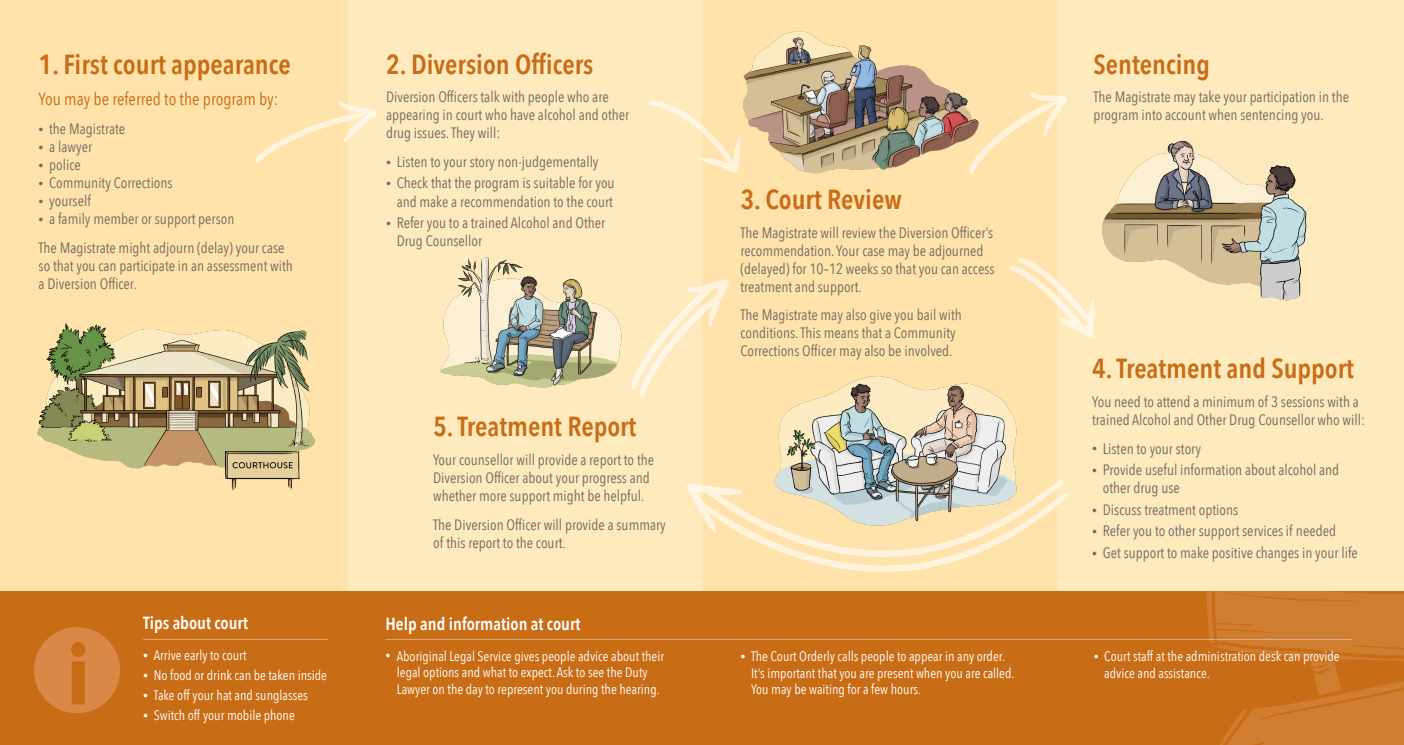
<style>
.page{position:relative;width:1404px;height:745px;background:#fff}
.page>*{position:absolute;margin:0;border:0;box-sizing:border-box;transform-origin:0 0}
.t1{font:700 82.5px "Avenir Next Condensed";color:#c96c16}
.t2{font:600 27.5px "Avenir Next Condensed";color:#c96c16}
.t3{font:600 17.5px "Avenir Next Condensed";color:#fff}
.t4{font:17.5px "Avenir Next Condensed";color:#c96c16}
.t5{font:15px/18px "Avenir Next Condensed";color:#716a63}
.t6{font:13.75px/16.5px "Avenir Next Condensed";color:#fff}
.s1{font-size:10px}
</style>
<div class="page">
<div style="left:347px;top:0;width:355px;height:744px;background:#ffeabe"></div>
<div style="left:1056px;top:0;width:347px;height:744px;background:#ffeabe"></div>
<div style="left:0;top:0;width:347px;height:599px;background:#ffe3aa"></div>
<div style="left:702px;top:0;width:354px;height:605px;background:#ffe3aa"></div>
<img style="left:440px;top:257px;width:182px;height:131px">
<div style="left:0;top:591px;width:1403px;height:153px;background:#c96c16"></div>
<svg style="left:1206px;top:591px;width:197px;height:153px"></svg>
<div style="left:34px;top:626px;width:86px;height:86px;background:#da8848;border-radius:50%"></div>
<hr style="left:385px;top:638px;width:966px;height:1px;background:#fff">
<hr style="left:143px;top:638px;width:184px;height:1px;background:#fff">
<img style="left:37px;top:323px;width:278px;height:168px">
<img style="left:1101px;top:140px;width:206px;height:161px">
<img style="left:743px;top:31px;width:226px;height:143px">
<img style="left:775px;top:376px;width:242px;height:104px">
<svg style="left:255px;top:101px;width:122px;height:62px"></svg>
<svg style="left:969px;top:92px;width:98px;height:82px"></svg>
<svg style="left:649px;top:100px;width:91px;height:73px"></svg>
<svg style="left:1009px;top:257px;width:86px;height:81px"></svg>
<svg style="left:631px;top:279px;width:98px;height:117px"></svg>
<svg style="left:687px;top:480px;width:381px;height:92px"></svg>
<p class="t2" style="left:39px;top:40px;width:254px">1. First court appearance</p>
<p class="t4" style="left:39px;top:84px;width:241px">You may be referred to the program by:</p>
<p class="t5" style="left:39px;top:119px;width:88px"><span class="s1">•</span> the Magistrate</p>
<p class="t5" style="left:39px;top:137px;width:55px"><span class="s1">•</span> a lawyer</p>
<p class="t5" style="left:39px;top:155px;width:44px"><span class="s1">•</span> police</p>
<p class="t5" style="left:39px;top:173px;width:136px"><span class="s1">•</span> Community Corrections</p>
<p class="t5" style="left:39px;top:191px;width:54px"><span class="s1">•</span> yourself</p>
<p class="t5" style="left:39px;top:209px;width:197px"><span class="s1">•</span> a family member or support person</p>
<p class="t5" style="left:39px;top:237px;width:256px">The Magistrate might adjourn (delay) your case so that you can participate in an assessment with a Diversion Officer.</p>
<p class="t1" style="left:67px;top:624px;width:24px">i</p>
<p class="t3" style="left:143px;top:607px;width:106px">Tips about court</p>
<p class="t6" style="left:143px;top:645px;width:105px"><span class="s1">•</span> Arrive early to court</p>
<p class="t6" style="left:143px;top:665px;width:185px"><span class="s1">•</span> No food or drink can be taken inside</p>
<p class="t6" style="left:143px;top:686px;width:166px"><span class="s1">•</span> Take off your hat and sunglasses</p>
<p class="t6" style="left:143px;top:706px;width:153px"><span class="s1">•</span> Switch off your mobile phone</p>
<p class="t2" style="left:386px;top:40px;width:209px">2. Diversion Officers</p>
<p class="t5" style="left:386px;top:87px;width:245px">Diversion Officers talk with people who are appearing in court who have alcohol and other drug issues. They will:</p>
<p class="t5" style="left:386px;top:152px;width:214px"><span class="s1">•</span> Listen to your story non-judgementally</p>
<p class="t5" style="left:386px;top:173px;width:230px;text-align:right"><span class="s1">•</span> Check that the program is suitable for you and make a recommendation to the court</p>
<p class="t5" style="left:396px;top:213px;width:210px;text-indent:-11px"><span class="s1">•</span> Refer you to a trained Alcohol and Other<br>Drug Counsellor</p>
<p class="t2" style="left:433px;top:403px;width:205px">5. Treatment Report</p>
<p class="t5" style="left:433px;top:450px;width:222px">Your counsellor will provide a report to the<br>Diversion Officer about your progress and whether more support might be helpful.</p>
<p class="t5" style="left:433px;top:514px;width:234px">The Diversion Officer will provide a summary of this report to the court.</p>
<p class="t2" style="left:740px;top:175px;width:163px">3. Court Review</p>
<p class="t5" style="left:740px;top:222px;width:255px">The Magistrate will review the Diversion Officer’s recommendation. Your case may be adjourned (delayed) for 10–12 weeks so that you can access treatment and support.</p>
<p class="t5" style="left:740px;top:305px;width:223px">The Magistrate may also give you bail with conditions. This means that a Community<br>Corrections Officer may also be involved.</p>
<p class="t3" style="left:385px;top:608px;width:196px">Help and information at court</p>
<p class="t6" style="left:385px;top:646px;width:280px;text-align:center"><span class="s1">•</span> Aboriginal Legal Service gives people advice about their legal options and what to expect. Ask to see the Duty<br>Lawyer on the day to represent you during the hearing.</p>
<p class="t6" style="left:751px;top:647px;width:265px;text-indent:-11px"><span class="s1">•</span> The Court Orderly calls people to appear in any order.<br>It’s important that you are present when you are called.</p>
<p class="t6" style="left:751px;top:680px;width:171px">You may be waiting for a few hours.</p>
<p class="t2" style="left:1093px;top:40px;width:118px">Sentencing</p>
<p class="t5" style="left:1093px;top:87px;width:257px">The Magistrate may take your participation in the program into account when sentencing you.</p>
<p class="t2" style="left:1092px;top:345px;width:263px">4. Treatment and Support</p>
<p class="t5" style="left:1092px;top:392px;width:274px">You need to attend a minimum of 3 sessions with a trained Alcohol and Other Drug Counsellor who will:</p>
<p class="t5" style="left:1092px;top:438px;width:110px"><span class="s1">•</span> Listen to your story</p>
<p class="t5" style="left:1102px;top:460px;width:238px;text-indent:-11px"><span class="s1">•</span> Provide useful information about alcohol and other drug use</p>
<p class="t5" style="left:1092px;top:499px;width:147px"><span class="s1">•</span> Discuss treatment options</p>
<p class="t5" style="left:1092px;top:521px;width:245px"><span class="s1">•</span> Refer you to other support services if needed</p>
<p class="t5" style="left:1092px;top:542px;width:267px"><span class="s1">•</span> Get support to make positive changes in your life</p>
<p class="t6" style="left:1104px;top:647px;width:237px;text-indent:-11px"><span class="s1">•</span> Court staff at the administration desk can provide advice and assistance.</p>
</div>
